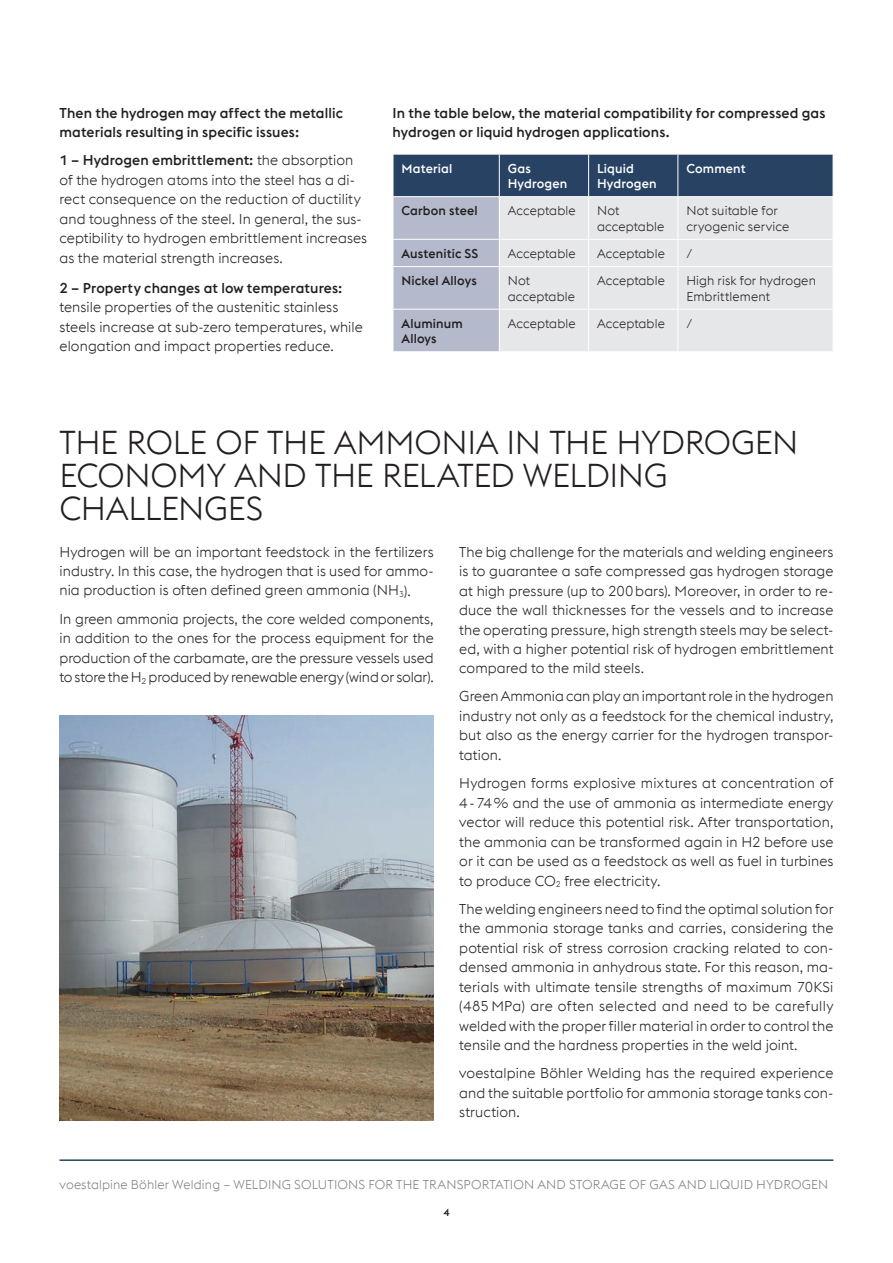
<style>
.page{position:relative;width:893px;height:1263px;background:#fff}
.page>*{position:absolute;margin:0;border:0;box-sizing:border-box;transform-origin:0 0}
.HL-1{font:300 33px/33px "voestalpine";letter-spacing:-.01em;color:#231f20}
.Fließtext_block{font:300 14.25px/19.5px "voestalpine";letter-spacing:.005em;color:#231f20;text-align:justify}
.Fließtext_Links{font:300 14.25px/19.5px "voestalpine";letter-spacing:.005em;color:#231f20}
.Fließtext_Links-2{font:500 14.25px/19.5px "voestalpine";letter-spacing:.005em;color:#231f20}
.T-I__Copy-links{font:300 12.75px/15.3px "voestalpine";letter-spacing:.01em;color:#231f20}
.t1{font:300 12.75px "voestalpine";letter-spacing:.01em;color:#808285}
.T-I__Copy-links-2{font:500 12.75px/15.3px "voestalpine";letter-spacing:.01em;color:#231f20}
.T-I__HL-links{font:500 12.75px/15.3px "voestalpine";letter-spacing:.01em;color:#fff}
.t2{font:500 10.5px "voestalpine";color:#231f20}
.s1{font-weight:500}
</style>
<div class="page">
<svg style="left:393px;top:154px;width:440px;height:197px;background:#b5bcc7"></svg>
<hr style="left:393px;top:266px;width:106px;height:1px;background:#fff">
<hr style="left:393px;top:267px;width:1px;height:42px;background:#fff">
<hr style="left:499px;top:266px;width:90px;height:1px;background:#fff">
<hr style="left:499px;top:267px;width:1px;height:42px;background:#fff">
<hr style="left:589px;top:266px;width:89px;height:1px;background:#fff">
<hr style="left:588px;top:267px;width:1px;height:42px;background:#fff">
<hr style="left:678px;top:266px;width:155px;height:1px;background:#fff">
<hr style="left:677px;top:267px;width:1px;height:42px;background:#fff">
<hr style="left:393px;top:309px;width:106px;height:1px;background:#fff">
<hr style="left:393px;top:310px;width:1px;height:41px;background:#fff">
<hr style="left:499px;top:309px;width:90px;height:1px;background:#fff">
<hr style="left:499px;top:310px;width:1px;height:41px;background:#fff">
<hr style="left:589px;top:309px;width:89px;height:1px;background:#fff">
<hr style="left:588px;top:310px;width:1px;height:41px;background:#fff">
<hr style="left:678px;top:309px;width:155px;height:1px;background:#fff">
<hr style="left:677px;top:310px;width:1px;height:41px;background:#fff">
<img style="left:60px;top:716px;width:374px;height:404px">
<hr style="left:60px;top:1159px;width:773px;height:2px;background:#284264">
<p class="Fließtext_Links-2" style="left:60px;top:103px;width:285px">Then the hydrogen may affect the metallic materials resulting in specific issues:</p>
<p class="Fließtext_Links" style="left:60px;top:151px;width:309px"><span class="s1">1 – Hydrogen embrittlement:</span> the absorption of the hydrogen atoms into the steel has a di&shy;rect consequence on the reduction of ductility and toughness of the steel. In general, the sus&shy;ceptibility to hydrogen embrittlement increases as the material strength increases.</p>
<p class="Fließtext_Links" style="left:60px;top:278px;width:305px"><span class="s1">2 – Property changes at low temperatures: </span>tensile properties of the austenitic stainless steels increase at sub-zero temperatures, while elongation and impact properties reduce.</p>
<p class="Fließtext_Links-2" style="left:393px;top:103px;width:434px">In the table below, the material compatibility for compressed gas hydrogen or liquid hydrogen applications.</p>
<p class="T-I__HL-links" style="left:401px;top:161px;width:52px">Material</p>
<p class="T-I__HL-links" style="left:508px;top:161px;width:61px">Gas<br>Hydrogen</p>
<p class="T-I__HL-links" style="left:597px;top:161px;width:61px">Liquid<br>Hydrogen</p>
<p class="T-I__HL-links" style="left:686px;top:161px;width:61px">Comment</p>
<p class="T-I__Copy-links-2" style="left:401px;top:203px;width:78px">Carbon steel</p>
<p class="T-I__Copy-links" style="left:508px;top:203px;width:69px">Acceptable</p>
<p class="T-I__Copy-links" style="left:597px;top:203px;width:69px">Not acceptable</p>
<p class="T-I__Copy-links" style="left:686px;top:203px;width:104px">Not suitable for cryogenic service</p>
<p class="T-I__Copy-links-2" style="left:401px;top:246px;width:78px">Austenitic SS</p>
<p class="T-I__Copy-links" style="left:508px;top:246px;width:69px">Acceptable</p>
<p class="T-I__Copy-links" style="left:597px;top:246px;width:69px">Acceptable</p>
<p class="T-I__Copy-links" style="left:686px;top:246px;width:7px">/</p>
<p class="T-I__Copy-links-2" style="left:401px;top:273px;width:77px">Nickel Alloys</p>
<p class="T-I__Copy-links" style="left:508px;top:273px;width:69px">Not acceptable</p>
<p class="T-I__Copy-links" style="left:597px;top:273px;width:69px">Acceptable</p>
<p class="T-I__Copy-links" style="left:686px;top:273px;width:131px">High risk for hydrogen<br>Embrittlement</p>
<p class="T-I__Copy-links-2" style="left:401px;top:316px;width:63px">Aluminum<br>Alloys</p>
<p class="T-I__Copy-links" style="left:508px;top:316px;width:69px">Acceptable</p>
<p class="T-I__Copy-links" style="left:597px;top:316px;width:69px">Acceptable</p>
<p class="T-I__Copy-links" style="left:686px;top:316px;width:7px">/</p>
<p class="HL-1" style="left:60px;top:426px;width:740px">THE ROLE OF THE AMMONIA IN THE HYDROGEN<br>ECONOMY AND THE RELATED WELDING<br>CHALLENGES</p>
<p class="Fließtext_block" style="left:60px;top:542px;width:376px">Hydrogen will be an important feedstock in the fertilizers industry. In this case, the hydrogen that is used for ammo&shy;nia production is often defined green ammonia (NH<sub>3</sub>).</p>
<p class="Fließtext_block" style="left:60px;top:609px;width:376px">In green ammonia projects, the core welded components, in addition to the ones for the process equipment for the production of the carbamate, are the pressure vessels used to store the H<sub>2</sub> produced by renewable energy (wind or solar).</p>
<p class="Fließtext_block" style="left:459px;top:542px;width:376px">The big challenge for the materials and welding engineers is to guarantee a safe compressed gas hydrogen storage at high pressure (up to 200bars). Moreover, in order to re&shy;duce the wall thicknesses for the vessels and to increase the operating pressure, high strength steels may be select&shy;ed, with a higher potential risk of hydrogen embrittlement compared to the mild steels.</p>
<p class="Fließtext_block" style="left:459px;top:687px;width:376px">Green Ammonia can play an important role in the hydrogen industry not only as a feedstock for the chemical industry, but also as the energy carrier for the hydrogen transpor&shy;tation.</p>
<p class="Fließtext_block" style="left:459px;top:773px;width:376px">Hydrogen forms explosive mixtures at concentration of 4-74% and the use of ammonia as intermediate energy vector will reduce this potential risk. After transportation, the ammonia can be transformed again in H2 before use or it can be used as a feedstock as well as fuel in turbines to produce CO<sub>2</sub> free electricity.</p>
<p class="Fließtext_block" style="left:459px;top:899px;width:376px">The welding engineers need to find the optimal solution for the ammonia storage tanks and carries, considering the potential risk of stress corrosion cracking related to con&shy;densed ammonia in anhydrous state. For this reason, ma&shy;terials with ultimate tensile strengths of maximum 70KSi (485 MPa) are often selected and need to be carefully welded with the proper filler material in order to control the tensile and the hardness properties in the weld joint.</p>
<p class="Fließtext_block" style="left:459px;top:1063px;width:376px">voestalpine Böhler Welding has the required experience and the suitable portfolio for ammonia storage tanks con&shy;struction.</p>
<p class="t1" style="left:60px;top:1177px;width:770px">voestalpine Böhler Welding – WELDING SOLUTIONS FOR THE TRANSPORTATION AND STORAGE OF GAS AND LIQUID HYDROGEN</p>
<p class="t2" style="left:443px;top:1206px;width:8px">4</p>
</div>
